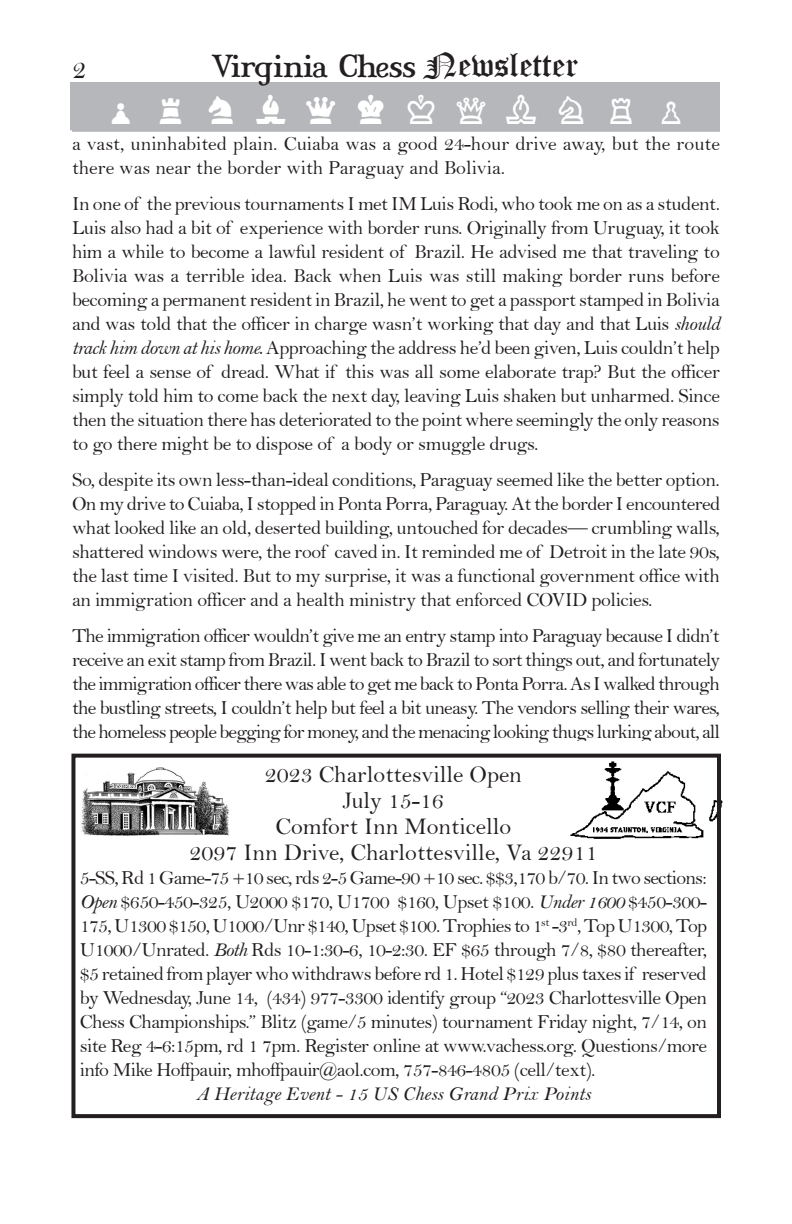
<style>
.page{position:relative;width:792px;height:1224px;background:#fff}
.page>*{position:absolute;margin:0;border:0;box-sizing:border-box;transform-origin:0 0}
.t1{font:36px "Chess Piece";letter-spacing:.39em;color:#fff}
.t2{font:28px "Mary Jane Antique";letter-spacing:-.03em;color:#231f20}
.t3{font:28px "Bell";color:#231f20}
.t4{font:24px/26px "Bell";color:#231f20;text-align:center}
.t5{font:20px/24px "Bell";letter-spacing:-.02em;color:#231f20;text-align:justify}
.t6{font:20px/24px "Bell";color:#231f20}
.t7{font:20px "Bell MT Italic";color:#231f20}
.s1{font-family:"Old English Text";font-size:34px}
.s2{font-family:"Bell MT Italic"}
</style>
<div class="page">
<div style="left:70px;top:82px;width:650px;height:48px;background:#b6b7bb"></div>
<div style="left:72px;top:90px;width:648px;height:42px;border:2px solid #b6b7bb"></div>
<img style="left:81px;top:767px;width:149px;height:69px">
<img style="left:556px;top:753px;width:167px;height:86px">
<div style="left:71px;top:754px;width:650px;height:364px;border:4px solid #231f20"></div>
<h2 class="t3" style="left:72px;top:53px;width:15px">2</h2>
<h2 class="t2" style="left:213px;top:42px;width:367px">Virginia Chess <span class="s1">Newsletter</span></h2>
<h1 class="t1" style="left:103px;top:90px;width:588px">otjnwlkqbhrp</h1>
<p class="t6" style="left:72px;top:132px;width:649px">a vast, uninhabited plain. Cuiaba was a good 24-hour drive away, but the route there was near the border with Paraguay and Bolivia.</p>
<p class="t5" style="left:72px;top:192px;width:650px">In one of the previous tournaments I met IM Luis Rodi, who took me on as a student.<br>Luis also had a bit of experience with border runs. Originally from Uruguay, it took him a while to become a lawful resident of Brazil. He advised me that traveling to Bolivia was a terrible idea. Back when Luis was still making border runs before becoming a permanent resident in Brazil, he went to get a passport stamped in Bolivia and was told that the officer in charge wasn’t working that day and that Luis <span class="s2">should track him down at his home.</span> Approaching the address he’d been given, Luis couldn’t help but feel a sense of dread. What if this was all some elaborate trap? But the officer simply told him to come back the next day, leaving Luis shaken but unharmed. Since then the situation there has deteriorated to the point where seemingly the only reasons to go there might be to dispose of a body or smuggle drugs.</p>
<p class="t5" style="left:72px;top:468px;width:650px">So, despite its own less-than-ideal conditions, Paraguay seemed like the better option.<br>On my drive to Cuiaba, I stopped in Ponta Porra, Paraguay. At the border I encountered what looked like an old, deserted building, untouched for decades— crumbling walls, shattered windows were, the roof caved in. It reminded me of Detroit in the late 90s, the last time I visited. But to my surprise, it was a functional government office with an immigration officer and a health ministry that enforced COVID policies.</p>
<p class="t5" style="left:72px;top:624px;width:650px">The immigration officer wouldn’t give me an entry stamp into Paraguay because I didn’t receive an exit stamp from Brazil. I went back to Brazil to sort things out, and fortunately the immigration officer there was able to get me back to Ponta Porra. As I walked through the bustling streets, I couldn’t help but feel a bit uneasy. The vendors selling their wares, the homeless people begging for money, and the menacing looking thugs lurking about, all</p>
<p class="t4" style="left:189px;top:761px;width:410px">2023 Charlottesville Open<br>July 15-16<br>Comfort Inn Monticello<br>2097 Inn Drive, Charlottesville, Va 22911</p>
<p class="t5" style="left:80px;top:866px;width:629px">5-SS, Rd 1 Game-75 +10 sec, rds 2-5 Game-90 +10 sec. $$3,170 b/70. In two sections:<br><span class="s2">Open</span> $650-450-325, U2000 $170, U1700 $160, Upset $100. <span class="s2">Under 1600</span> $450-300- 175, U1300 $150, U1000/Unr $140, Upset $100. Trophies to 1<sup>st</sup> -3<sup>rd</sup>, Top U1300, Top U1000/Unrated. <span class="s2">Both</span> Rds 10-1:30-6, 10-2:30. EF $65 through 7/8, $80 thereafter, $5 retained from player who withdraws before rd 1. Hotel $129 plus taxes if reserved by Wednesday, June 14, (434) 977-3300 identify group “2023 Charlottesville Open Chess Championships.” Blitz (game/5 minutes) tournament Friday night, 7/14, on site Reg 4-6:15pm, rd 1 7pm. Register online at www.vachess.org. Questions/more info Mike Hoffpauir, mhoffpauir@aol.com, 757-846-4805 (cell/text).</p>
<p class="t7" style="left:196px;top:1082px;width:396px">A Heritage Event - 15 US Chess Grand Prix Points</p>
</div>
